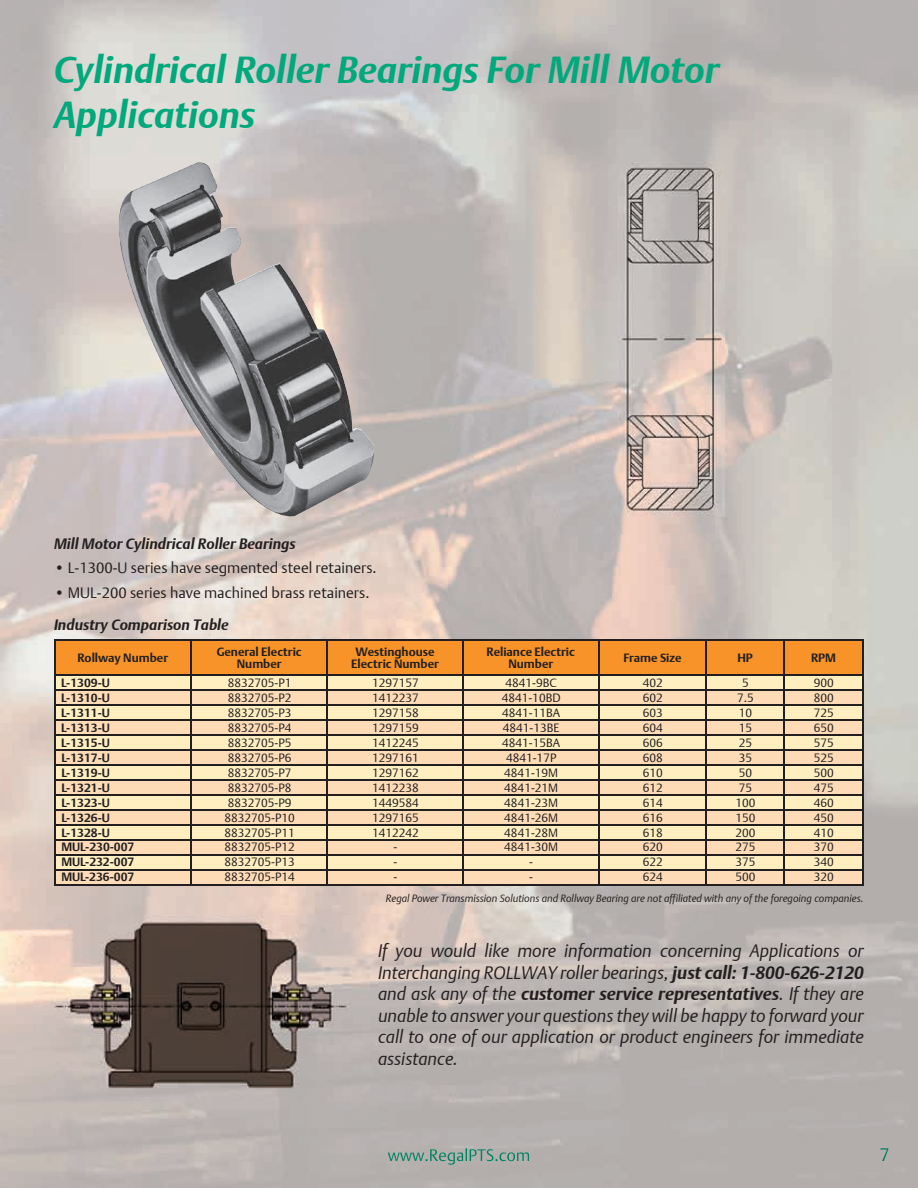
<style>
.page{position:relative;width:918px;height:1188px;background:#fff}
.page>*{position:absolute;margin:0;border:0;box-sizing:border-box;transform-origin:0 0}
.t1{font:italic 700 37.5px/45px "DTL Argo T";color:#00a97c}
.t2{font:italic 300 18px/21.6px "DTL Argo T";color:#231f20;text-align:justify}
.t3{font:300 15px "DTL Argo T";color:#231f20}
.t4{font:italic 700 15px "DTL Argo T";color:#231f20}
.t5{font:300 12px "DTL Argo T";color:#231f20}
.t6{font:700 12px/12px "DTL Argo T";color:#231f20;text-align:center}
.t7{font:italic 300 10.5px "DTL Argo T";color:#231f20}
.s1{font-weight:700}
</style>
<div class="page">
<svg style="left:880px;top:1148px;width:8px;height:13px"></svg>
<img style="left:388px;top:1148px;width:141px;height:17px">
<img style="left:81px;top:162px;width:295px;height:354px">
<img style="left:618px;top:162px;width:107px;height:354px">
<hr style="left:54px;top:639px;width:137px;height:1px;background:#231f20">
<hr style="left:191px;top:639px;width:136px;height:1px;background:#231f20">
<hr style="left:327px;top:639px;width:136px;height:1px;background:#231f20">
<hr style="left:463px;top:639px;width:136px;height:1px;background:#231f20">
<hr style="left:599px;top:639px;width:107px;height:1px;background:#231f20">
<hr style="left:706px;top:639px;width:78px;height:1px;background:#231f20">
<hr style="left:784px;top:639px;width:80px;height:1px;background:#231f20">
<svg style="left:54px;top:640px;width:810px;height:244px;background:#debe92"></svg>
<hr style="left:54px;top:884px;width:137px;height:2px;background:#231f20">
<hr style="left:191px;top:884px;width:136px;height:2px;background:#231f20">
<hr style="left:327px;top:884px;width:136px;height:2px;background:#231f20">
<hr style="left:463px;top:884px;width:136px;height:2px;background:#231f20">
<hr style="left:599px;top:884px;width:107px;height:2px;background:#231f20">
<hr style="left:706px;top:884px;width:78px;height:2px;background:#231f20">
<hr style="left:784px;top:884px;width:80px;height:2px;background:#231f20">
<img style="left:54px;top:916px;width:296px;height:183px">
<h1 class="t1" style="left:54px;top:47px;width:667px">Cylindrical Roller Bearings For Mill Motor<br>Applications</h1>
<p class="t4" style="left:54px;top:534px;width:243px">Mill Motor Cylindrical Roller Bearings</p>
<p class="t3" style="left:54px;top:559px;width:324px">• L-1300-U series have segmented steel retainers.</p>
<p class="t3" style="left:54px;top:584px;width:317px">• MUL-200 series have machined brass retainers.</p>
<p class="t4" style="left:54px;top:616px;width:176px">industry Comparison Table</p>
<p class="t6" style="left:78px;top:652px;width:92px">Rollway Number</p>
<p class="t6" style="left:217px;top:646px;width:86px">General Electric<br>Number</p>
<p class="t6" style="left:351px;top:646px;width:89px">Westinghouse<br>Electric Number</p>
<p class="t6" style="left:487px;top:646px;width:90px">Reliance Electric<br>Number</p>
<p class="t6" style="left:623px;top:652px;width:59px">Frame Size</p>
<p class="t6" style="left:737px;top:652px;width:17px">HP</p>
<p class="t6" style="left:811px;top:652px;width:26px">RPM</p>
<p class="t6" style="left:61px;top:676px;width:50px">L-1309-U</p>
<p class="t5" style="left:228px;top:675px;width:65px">8832705-P1</p>
<p class="t5" style="left:372px;top:675px;width:48px">1297157</p>
<p class="t5" style="left:506px;top:675px;width:53px">4841-9BC</p>
<p class="t5" style="left:643px;top:675px;width:22px">402</p>
<p class="t5" style="left:742px;top:675px;width:8px">5</p>
<p class="t5" style="left:814px;top:675px;width:22px">900</p>
<p class="t6" style="left:61px;top:691px;width:50px">L-1310-U</p>
<p class="t5" style="left:228px;top:690px;width:65px">8832705-P2</p>
<p class="t5" style="left:372px;top:690px;width:48px">1412237</p>
<p class="t5" style="left:502px;top:690px;width:60px">4841-10BD</p>
<p class="t5" style="left:643px;top:690px;width:22px">602</p>
<p class="t5" style="left:737px;top:690px;width:18px">7.5</p>
<p class="t5" style="left:814px;top:690px;width:22px">800</p>
<p class="t6" style="left:61px;top:706px;width:50px">L-1311-U</p>
<p class="t5" style="left:228px;top:705px;width:65px">8832705-P3</p>
<p class="t5" style="left:372px;top:705px;width:48px">1297158</p>
<p class="t5" style="left:502px;top:705px;width:59px">4841-11BA</p>
<p class="t5" style="left:643px;top:705px;width:22px">603</p>
<p class="t5" style="left:739px;top:705px;width:15px">10</p>
<p class="t5" style="left:814px;top:705px;width:22px">725</p>
<p class="t6" style="left:61px;top:721px;width:50px">L-1313-U</p>
<p class="t5" style="left:228px;top:720px;width:65px">8832705-P4</p>
<p class="t5" style="left:372px;top:720px;width:48px">1297159</p>
<p class="t5" style="left:503px;top:720px;width:58px">4841-13BE</p>
<p class="t5" style="left:643px;top:720px;width:22px">604</p>
<p class="t5" style="left:739px;top:720px;width:15px">15</p>
<p class="t5" style="left:814px;top:720px;width:22px">650</p>
<p class="t6" style="left:61px;top:736px;width:50px">L-1315-U</p>
<p class="t5" style="left:228px;top:735px;width:65px">8832705-P5</p>
<p class="t5" style="left:372px;top:735px;width:48px">1412245</p>
<p class="t5" style="left:502px;top:735px;width:59px">4841-15BA</p>
<p class="t5" style="left:643px;top:735px;width:22px">606</p>
<p class="t5" style="left:739px;top:735px;width:15px">25</p>
<p class="t5" style="left:814px;top:735px;width:22px">575</p>
<p class="t6" style="left:61px;top:751px;width:50px">L-1317-U</p>
<p class="t5" style="left:228px;top:750px;width:65px">8832705-P6</p>
<p class="t5" style="left:372px;top:750px;width:48px">1297161</p>
<p class="t5" style="left:506px;top:750px;width:52px">4841-17P</p>
<p class="t5" style="left:643px;top:750px;width:22px">608</p>
<p class="t5" style="left:739px;top:750px;width:15px">35</p>
<p class="t5" style="left:814px;top:750px;width:22px">525</p>
<p class="t6" style="left:61px;top:766px;width:50px">L-1319-U</p>
<p class="t5" style="left:228px;top:765px;width:65px">8832705-P7</p>
<p class="t5" style="left:372px;top:765px;width:48px">1297162</p>
<p class="t5" style="left:504px;top:765px;width:55px">4841-19M</p>
<p class="t5" style="left:643px;top:765px;width:22px">610</p>
<p class="t5" style="left:739px;top:765px;width:15px">50</p>
<p class="t5" style="left:814px;top:765px;width:22px">500</p>
<p class="t6" style="left:61px;top:781px;width:50px">L-1321-U</p>
<p class="t5" style="left:228px;top:780px;width:65px">8832705-P8</p>
<p class="t5" style="left:372px;top:780px;width:48px">1412238</p>
<p class="t5" style="left:504px;top:780px;width:55px">4841-21M</p>
<p class="t5" style="left:643px;top:780px;width:22px">612</p>
<p class="t5" style="left:739px;top:780px;width:15px">75</p>
<p class="t5" style="left:814px;top:780px;width:22px">475</p>
<p class="t6" style="left:61px;top:796px;width:50px">L-1323-U</p>
<p class="t5" style="left:228px;top:795px;width:65px">8832705-P9</p>
<p class="t5" style="left:372px;top:795px;width:48px">1449584</p>
<p class="t5" style="left:504px;top:795px;width:55px">4841-23M</p>
<p class="t5" style="left:643px;top:795px;width:22px">614</p>
<p class="t5" style="left:736px;top:795px;width:22px">100</p>
<p class="t5" style="left:814px;top:795px;width:22px">460</p>
<p class="t6" style="left:61px;top:811px;width:50px">L-1326-U</p>
<p class="t5" style="left:224px;top:810px;width:72px">8832705-P10</p>
<p class="t5" style="left:372px;top:810px;width:48px">1297165</p>
<p class="t5" style="left:504px;top:810px;width:55px">4841-26M</p>
<p class="t5" style="left:643px;top:810px;width:22px">616</p>
<p class="t5" style="left:736px;top:810px;width:22px">150</p>
<p class="t5" style="left:814px;top:810px;width:22px">450</p>
<p class="t6" style="left:61px;top:826px;width:50px">L-1328-U</p>
<p class="t5" style="left:224px;top:825px;width:72px">8832705-P11</p>
<p class="t5" style="left:372px;top:825px;width:48px">1412242</p>
<p class="t5" style="left:504px;top:825px;width:55px">4841-28M</p>
<p class="t5" style="left:643px;top:825px;width:22px">618</p>
<p class="t5" style="left:736px;top:825px;width:22px">200</p>
<p class="t5" style="left:814px;top:825px;width:22px">410</p>
<p class="t6" style="left:61px;top:841px;width:75px">MUL-230-007</p>
<p class="t5" style="left:224px;top:840px;width:72px">8832705-P12</p>
<p class="t5" style="left:394px;top:840px;width:5px">-</p>
<p class="t5" style="left:504px;top:840px;width:55px">4841-30M</p>
<p class="t5" style="left:643px;top:840px;width:22px">620</p>
<p class="t5" style="left:736px;top:840px;width:22px">275</p>
<p class="t5" style="left:814px;top:840px;width:22px">370</p>
<p class="t6" style="left:61px;top:856px;width:75px">MUL-232-007</p>
<p class="t5" style="left:224px;top:855px;width:72px">8832705-P13</p>
<p class="t5" style="left:394px;top:855px;width:5px">-</p>
<p class="t5" style="left:529px;top:855px;width:5px">-</p>
<p class="t5" style="left:643px;top:855px;width:22px">622</p>
<p class="t5" style="left:736px;top:855px;width:22px">375</p>
<p class="t5" style="left:814px;top:855px;width:22px">340</p>
<p class="t6" style="left:61px;top:871px;width:75px">MUL-236-007</p>
<p class="t5" style="left:224px;top:870px;width:72px">8832705-P14</p>
<p class="t5" style="left:394px;top:870px;width:5px">-</p>
<p class="t5" style="left:529px;top:870px;width:5px">-</p>
<p class="t5" style="left:643px;top:870px;width:22px">624</p>
<p class="t5" style="left:736px;top:870px;width:22px">500</p>
<p class="t5" style="left:814px;top:870px;width:22px">320</p>
<p class="t7" style="left:386px;top:892px;width:479px">Regal Power Transmission Solutions and Rollway Bearing are not affiliated with any of the foregoing companies.</p>
<p class="t2" style="left:378px;top:940px;width:487px">If you would like more information concerning Applications or Interchanging ROLLWAY roller bearings, <span class="s1">just call: 1-800-626-2120 </span>and ask any of the <span class="s1">customer service representatives</span>. If they are unable to answer your questions they will be happy to forward your call to one of our application or product engineers for immediate assistance.</p>
</div>
